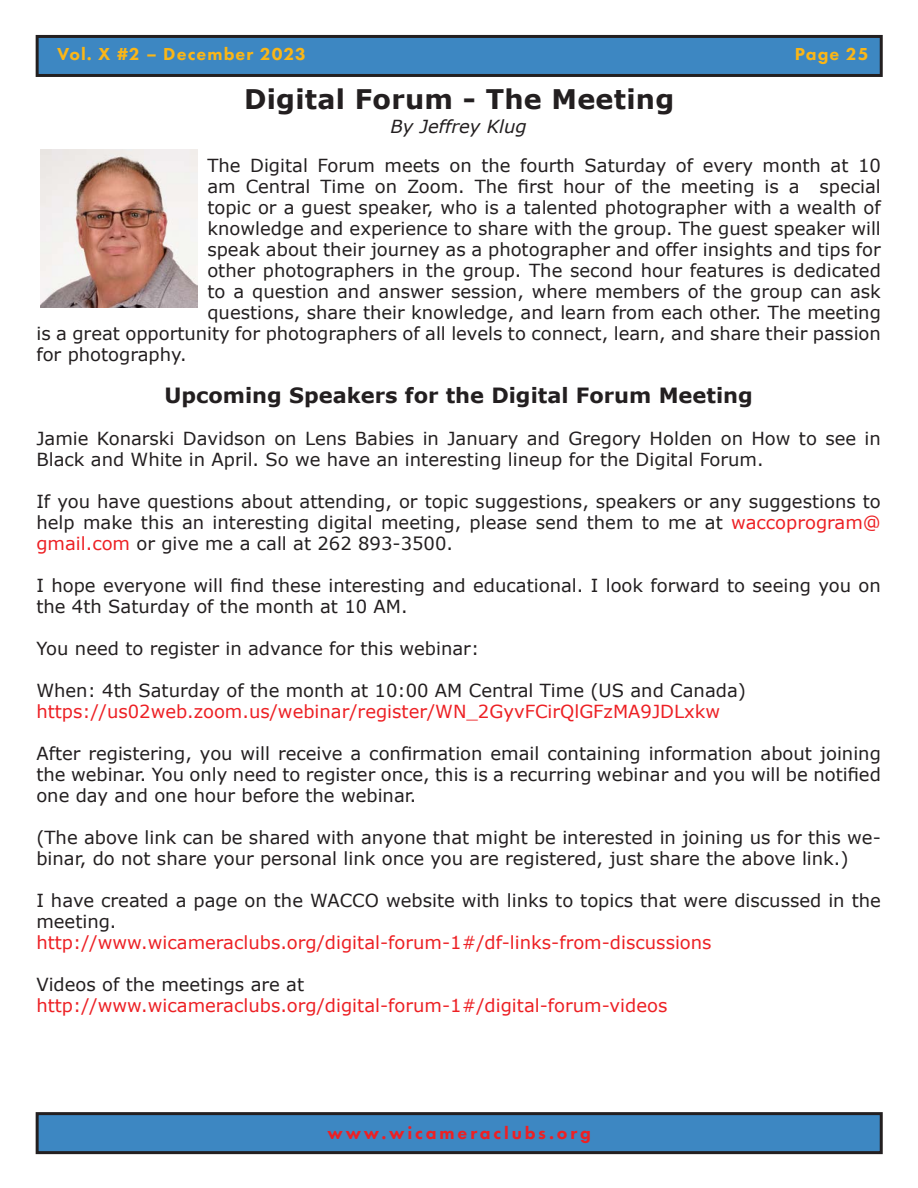
<style>
.page{position:relative;width:918px;height:1188px;background:#fff}
.page>*{position:absolute;margin:0;border:0;box-sizing:border-box;transform-origin:0 0}
.Titles{font:700 27px "Verdana";letter-spacing:.01em;color:#231f20}
.Body{font:700 21px "Verdana";color:#231f20}
.Body-2{font:18px/21px "Verdana";color:#231f20}
.Body-3{font:18px "Verdana";color:#ed2024}
.t1{font:800 18px "Futura PT";letter-spacing:.06em;color:#fab617}
.t2{font:800 18px "Futura PT";letter-spacing:.16em;color:#ed2024}
.t3{font:italic 18px "Verdana";color:#231f20}
.s1{color:#ed2024}
</style>
<div class="page">
<div style="left:37px;top:1114px;width:844px;height:39px;background:#3d87c2"></div>
<div style="left:36px;top:1112px;width:847px;height:42px;border:3px solid #231f20"></div>
<div style="left:37px;top:36px;width:844px;height:39px;background:#3d87c2"></div>
<div style="left:36px;top:35px;width:847px;height:42px;border:3px solid #231f20"></div>
<img style="left:40px;top:150px;width:157px;height:157px">
<p class="t1" style="left:57px;top:43px;width:250px">Vol. X #2 – December 2023</p>
<p class="t1" style="left:795px;top:43px;width:75px">Page 25</p>
<p class="Titles" style="left:244px;top:81px;width:432px">Digital Forum - The Meeting</p>
<p class="t3" style="left:391px;top:115px;width:138px">By Jeffrey Klug</p>
<p class="Body-2" style="left:207px;top:155px;width:675px">The Digital Forum meets on the fourth Saturday of every month at 10</p>
<p class="Body-2" style="left:207px;top:176px;width:675px">am Central Time on Zoom. The first hour of the meeting is a special</p>
<p class="Body-2" style="left:207px;top:197px;width:675px">topic or a guest speaker, who is a talented photographer with a wealth of</p>
<p class="Body-2" style="left:207px;top:218px;width:675px">knowledge and experience to share with the group. The guest speaker will</p>
<p class="Body-2" style="left:207px;top:239px;width:675px">speak about their journey as a photographer and offer insights and tips for</p>
<p class="Body-2" style="left:207px;top:260px;width:675px">other photographers in the group. The second hour features is dedicated</p>
<p class="Body-2" style="left:207px;top:281px;width:675px">to a question and answer session, where members of the group can ask</p>
<p class="Body-2" style="left:207px;top:302px;width:675px">questions, share their knowledge, and learn from each other. The meeting</p>
<p class="Body-2" style="left:36px;top:323px;width:846px">is a great opportunity for photographers of all levels to connect, learn, and share their passion</p>
<p class="Body-2" style="left:36px;top:344px;width:152px">for photography.</p>
<p class="Body" style="left:164px;top:381px;width:590px">Upcoming Speakers for the Digital Forum Meeting</p>
<p class="Body-2" style="left:36px;top:428px;width:846px">Jamie Konarski Davidson on Lens Babies in January and Gregory Holden on How to see in<br>Black and White in April. So we have an interesting lineup for the Digital Forum.</p>
<p class="Body-2" style="left:36px;top:491px;width:846px;text-align:justify">If you have questions about attending, or topic suggestions, speakers or any suggestions to help make this an interesting digital meeting, please send them to me at <span class="s1">waccoprogram@ gmail.com</span> or give me a call at 262 893-3500.</p>
<p class="Body-2" style="left:36px;top:575px;width:846px">I hope everyone will find these interesting and educational. I look forward to seeing you on the 4th Saturday of the month at 10 AM.</p>
<p class="Body-2" style="left:36px;top:638px;width:444px">You need to register in advance for this webinar:</p>
<p class="Body-2" style="left:36px;top:680px;width:711px">When: 4th Saturday of the month at 10:00 AM Central Time (US and Canada)</p>
<p class="Body-3" style="left:36px;top:700px;width:685px">https://us02web.zoom.us/webinar/register/WN_2GyvFCirQlGFzMA9JDLxkw</p>
<p class="Body-2" style="left:36px;top:743px;width:846px;text-align:justify">After registering, you will receive a confirmation email containing information about joining the webinar. You only need to register once, this is a recurring webinar and you will be notified one day and one hour before the webinar.</p>
<p class="Body-2" style="left:36px;top:827px;width:846px">(The above link can be shared with anyone that might be interested in joining us for this we&shy;binar, do not share your personal link once you are registered, just share the above link.)</p>
<p class="Body-2" style="left:36px;top:890px;width:846px">I have created a page on the WACCO website with links to topics that were discussed in the meeting.</p>
<p class="Body-3" style="left:36px;top:931px;width:677px">http://www.wicameraclubs.org/digital-forum-1#/df-links-from-discussions</p>
<p class="Body-2" style="left:36px;top:974px;width:269px">Videos of the meetings are at</p>
<p class="Body-3" style="left:36px;top:994px;width:633px">http://www.wicameraclubs.org/digital-forum-1#/digital-forum-videos</p>
<p class="t2" style="left:327px;top:1122px;width:265px">www.wicameraclubs.org</p>
</div>
